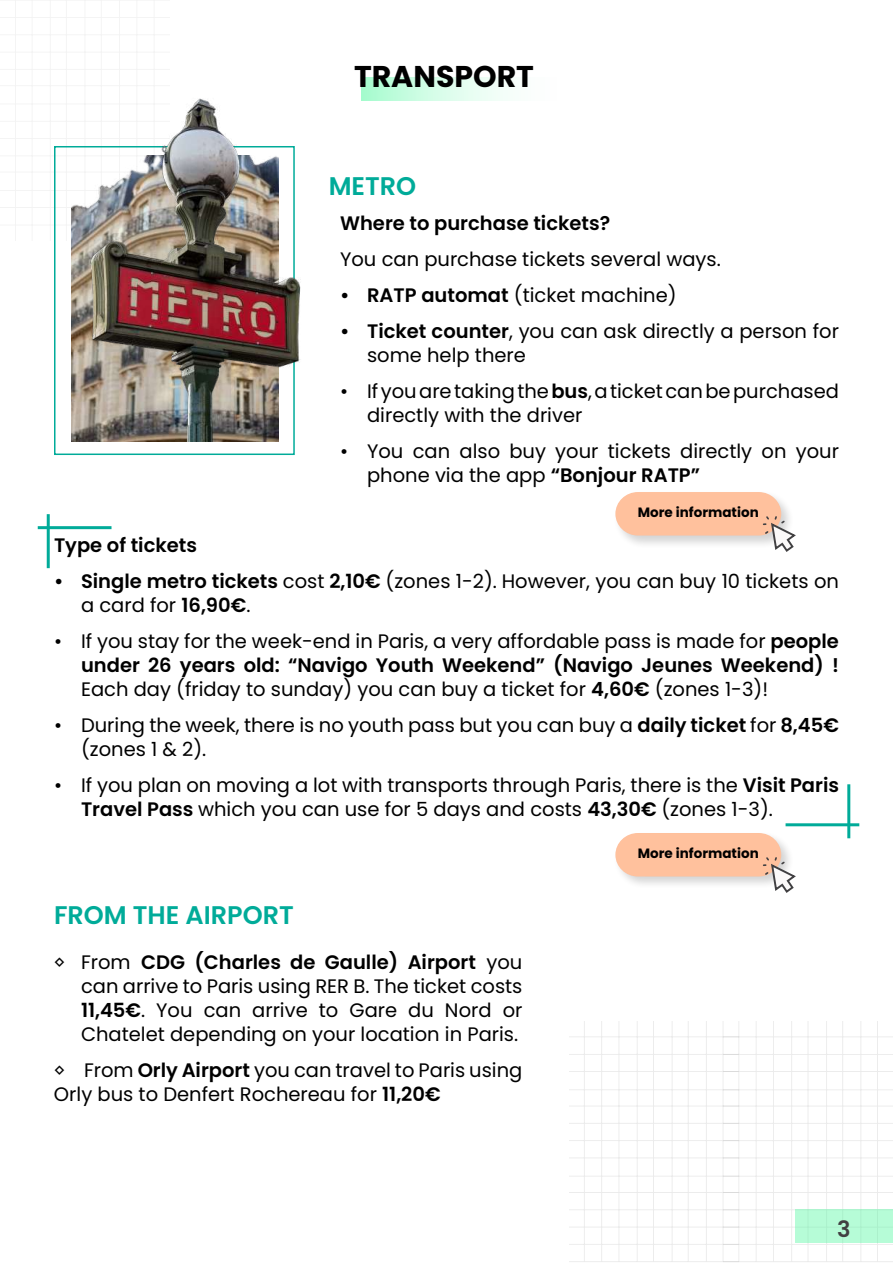
<style>
.page{position:relative;width:893px;height:1263px;background:#fff}
.page>*{position:absolute;margin:0;border:0;box-sizing:border-box;transform-origin:0 0}
.t1{font:700 30px "Poppins";color:#000}
.t2{font:600 25.5px "Poppins";color:#00ab99}
.t3{font:600 22.5px "Poppins";color:#414042}
.t4{font:19.5px/24px "Poppins";color:#000}
.t5{font:600 19.5px "Poppins";color:#000}
.t6{font:700 13.5px "Poppins";color:#000}
.s1{font-weight:600}
</style>
<div class="page">
<hr style="left:861px;top:1022px;width:1px;height:240px;background:#000">
<hr style="left:842px;top:1022px;width:1px;height:240px;background:#000">
<hr style="left:808px;top:1022px;width:1px;height:240px;background:#000">
<hr style="left:791px;top:1022px;width:1px;height:240px;background:#000">
<hr style="left:773px;top:1022px;width:1px;height:240px;background:#000">
<hr style="left:756px;top:1022px;width:1px;height:240px;background:#000">
<hr style="left:739px;top:1022px;width:1px;height:240px;background:#000">
<hr style="left:723px;top:1244px;width:170px;height:1px;background:#000">
<hr style="left:723px;top:1227px;width:170px;height:1px;background:#000">
<hr style="left:723px;top:1209px;width:170px;height:1px;background:#000">
<hr style="left:723px;top:1192px;width:170px;height:1px;background:#000">
<hr style="left:723px;top:1176px;width:170px;height:1px;background:#000">
<hr style="left:723px;top:1158px;width:170px;height:1px;background:#000">
<hr style="left:877px;top:1022px;width:1px;height:240px;background:#000">
<hr style="left:826px;top:1022px;width:1px;height:240px;background:#000">
<hr style="left:723px;top:1140px;width:170px;height:1px;background:#000">
<hr style="left:723px;top:1123px;width:170px;height:1px;background:#000">
<hr style="left:723px;top:1106px;width:170px;height:1px;background:#000">
<hr style="left:723px;top:1089px;width:170px;height:1px;background:#000">
<hr style="left:723px;top:1071px;width:170px;height:1px;background:#000">
<hr style="left:723px;top:1054px;width:170px;height:1px;background:#000">
<hr style="left:723px;top:1037px;width:170px;height:1px;background:#000">
<hr style="left:723px;top:1261px;width:170px;height:1px;background:#000">
<hr style="left:706px;top:1022px;width:1px;height:239px;background:#000">
<hr style="left:688px;top:1022px;width:1px;height:239px;background:#000">
<hr style="left:653px;top:1022px;width:1px;height:239px;background:#000">
<hr style="left:637px;top:1022px;width:1px;height:239px;background:#000">
<hr style="left:619px;top:1022px;width:1px;height:239px;background:#000">
<hr style="left:601px;top:1022px;width:1px;height:239px;background:#000">
<hr style="left:584px;top:1022px;width:1px;height:239px;background:#000">
<hr style="left:569px;top:1244px;width:169px;height:1px;background:#000">
<hr style="left:569px;top:1227px;width:169px;height:1px;background:#000">
<hr style="left:569px;top:1209px;width:169px;height:1px;background:#000">
<hr style="left:569px;top:1192px;width:169px;height:1px;background:#000">
<hr style="left:569px;top:1176px;width:169px;height:1px;background:#000">
<hr style="left:569px;top:1158px;width:169px;height:1px;background:#000">
<hr style="left:723px;top:1022px;width:1px;height:240px;background:#000">
<hr style="left:672px;top:1022px;width:1px;height:240px;background:#000">
<hr style="left:569px;top:1140px;width:169px;height:1px;background:#000">
<hr style="left:569px;top:1123px;width:169px;height:1px;background:#000">
<hr style="left:569px;top:1106px;width:169px;height:1px;background:#000">
<hr style="left:569px;top:1089px;width:169px;height:1px;background:#000">
<hr style="left:569px;top:1071px;width:169px;height:1px;background:#000">
<hr style="left:569px;top:1054px;width:169px;height:1px;background:#000">
<hr style="left:569px;top:1036px;width:169px;height:1px;background:#000">
<hr style="left:569px;top:1261px;width:169px;height:1px;background:#000">
<div style="left:362px;top:77px;width:213px;height:23px;background:linear-gradient(to right,#b1fcd4,#fff)"></div>
<hr style="left:32px;top:0;width:1px;height:240px;background:#000">
<hr style="left:50px;top:0;width:1px;height:240px;background:#000">
<hr style="left:85px;top:0;width:1px;height:240px;background:#000">
<hr style="left:101px;top:0;width:1px;height:240px;background:#000">
<hr style="left:119px;top:0;width:1px;height:240px;background:#000">
<hr style="left:137px;top:0;width:1px;height:240px;background:#000">
<hr style="left:154px;top:0;width:1px;height:240px;background:#000">
<hr style="left:0;top:17px;width:170px;height:1px;background:#000">
<hr style="left:0;top:35px;width:170px;height:1px;background:#000">
<hr style="left:0;top:52px;width:170px;height:1px;background:#000">
<hr style="left:0;top:69px;width:170px;height:1px;background:#000">
<hr style="left:0;top:85px;width:170px;height:1px;background:#000">
<hr style="left:0;top:104px;width:170px;height:1px;background:#000">
<hr style="left:15px;top:0;width:1px;height:240px;background:#000">
<hr style="left:66px;top:0;width:1px;height:240px;background:#000">
<hr style="left:0;top:121px;width:170px;height:1px;background:#000">
<hr style="left:0;top:138px;width:170px;height:1px;background:#000">
<hr style="left:0;top:156px;width:170px;height:1px;background:#000">
<hr style="left:0;top:172px;width:170px;height:1px;background:#000">
<hr style="left:0;top:190px;width:170px;height:1px;background:#000">
<hr style="left:0;top:207px;width:170px;height:1px;background:#000">
<hr style="left:0;top:225px;width:170px;height:1px;background:#000">
<hr style="left:0;top:0;width:170px;height:1px;background:#000">
<div style="left:54px;top:146px;width:241px;height:309px;border:2px solid #00ab99"></div>
<img style="left:72px;top:94px;width:229px;height:347px">
<hr style="left:785px;top:823px;width:74px;height:3px;background:#00ab99">
<hr style="left:847px;top:784px;width:3px;height:54px;background:#00ab99">
<hr style="left:38px;top:526px;width:74px;height:3px;background:#00ab99">
<hr style="left:47px;top:514px;width:3px;height:54px;background:#00ab99">
<svg style="left:615px;top:833px;width:181px;height:60px"></svg>
<svg style="left:615px;top:492px;width:181px;height:60px"></svg>
<div style="left:795px;top:1209px;width:98px;height:34px;background:#b6fcd7"></div>
<h1 class="t1" style="left:354px;top:59px;width:181px">TRANSPORT</h1>
<h2 class="t2" style="left:329px;top:171px;width:89px">METRO</h2>
<p class="t5" style="left:340px;top:212px;width:272px">Where to purchase tickets?</p>
<p class="t4" style="left:340px;top:247px;width:382px">You can purchase tickets several ways.</p>
<p class="t4" style="left:340px;top:283px;width:338px"><span class="s1">• RATP automat</span> (ticket machine)</p>
<p class="t4" style="left:367px;top:319px;width:473px;text-indent:-27px"><span class="s1">• Ticket counter</span>, you can ask directly a person for some help there</p>
<p class="t4" style="left:367px;top:379px;width:473px;text-indent:-27px">• If you are taking the <span class="s1">bus</span>, a ticket can be purchased directly with the driver</p>
<p class="t4" style="left:367px;top:439px;width:473px;text-indent:-27px">• You can also buy your tickets directly on your phone via the app <span class="s1">“Bonjour RATP”</span></p>
<p class="t6" style="left:638px;top:504px;width:122px">More information</p>
<p class="t5" style="left:54px;top:533px;width:145px">Type of tickets</p>
<p class="t4" style="left:81px;top:569px;width:759px;text-indent:-27px"><span class="s1">• Single metro tickets</span> cost <span class="s1">2,10€</span> (zones 1-2). However, you can buy 10 tickets on a card for <span class="s1">16,90€</span>.</p>
<p class="t4" style="left:81px;top:629px;width:759px;text-align:justify;text-indent:-27px">• If you stay for the week-end in Paris, a very affordable pass is made for <span class="s1">people under 26 years old: “Navigo Youth Weekend” (Navigo Jeunes Weekend) !<br></span>Each day (friday to sunday) you can buy a ticket for <span class="s1">4,60€</span> (zones 1-3)!</p>
<p class="t4" style="left:81px;top:713px;width:759px;text-indent:-27px">• During the week, there is no youth pass but you can buy a <span class="s1">daily ticket</span> for <span class="s1">8,45€ </span>(zones 1 &amp; 2).</p>
<p class="t4" style="left:81px;top:773px;width:760px;text-indent:-27px">• If you plan on moving a lot with transports through Paris, there is the <span class="s1">Visit Paris<br>Travel Pass</span> which you can use for 5 days and costs <span class="s1">43,30€</span> (zones 1-3).</p>
<h2 class="t2" style="left:54px;top:900px;width:241px">FROM THE AIRPORT</h2>
<p class="t4" style="left:81px;top:950px;width:443px;text-align:justify;text-indent:-27px">◊ From <span class="s1">CDG (Charles de Gaulle) Airport</span> you can arrive to Paris using RER B. The ticket costs <span class="s1">11,45€</span>. You can arrive to Gare du Nord or Chatelet depending on your location in Paris.</p>
<p class="t4" style="left:54px;top:1058px;width:470px">◊ From <span class="s1">Orly Airport</span> you can travel to Paris using<br>Orly bus to Denfert Rochereau for <span class="s1">11,20€</span></p>
<p class="t6" style="left:638px;top:845px;width:122px">More information</p>
<p class="t3" style="left:837px;top:1216px;width:15px">3</p>
</div>
